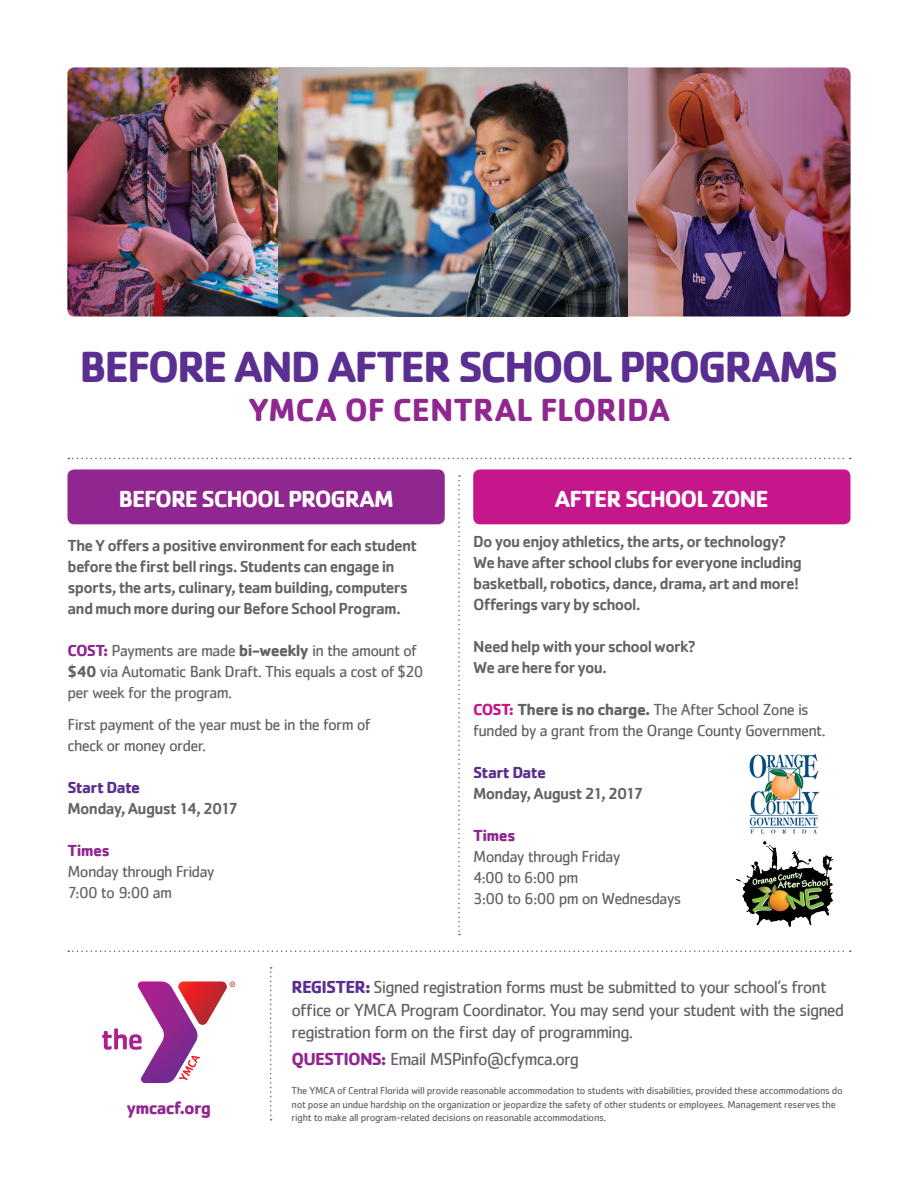
<style>
.page{position:relative;width:918px;height:1188px;background:#fff}
.page>*{position:absolute;margin:0;border:0;box-sizing:border-box;transform-origin:0 0}
.t1{font:700 45px "Cachet";letter-spacing:-.055em;color:#5b2e91}
.t2{font:700 33px "Cachet";color:#90268f}
.t3{font:700 24px "Cachet";letter-spacing:-.05em;color:#fff}
.t4{font:18px/22.5px "Cachet";letter-spacing:-.05em;color:#636366}
.t5{font:700 18px "Cachet";letter-spacing:-.045em;color:#90268f}
.t6{font:500 16.5px/21px "Cachet";letter-spacing:-.045em;color:#636366}
.t7{font:16.5px/21px "Cachet";letter-spacing:-.045em;color:#636366}
.t8{font:700 16.5px "Cachet";letter-spacing:-.045em;color:#5b2e91}
.t9{font:700 16.5px "Cachet";letter-spacing:-.04em;color:#90268f}
.t10{font:10.5px/13.5px "Cachet";letter-spacing:-.025em;color:#636366}
.s1{font-weight:700;color:#90268f}
.s2{font-weight:700}
.s3{font-weight:700;color:#c5168c}
.s4{font-weight:700;color:#5b2e91}
</style>
<div class="page">
<div style="left:68px;top:469px;width:377px;height:55px;background:#90268f;border-radius:7px"></div>
<div style="left:473px;top:469px;width:377px;height:55px;background:#c5168c;border-radius:7px"></div>
<svg style="left:458px;top:475px;width:2px;height:460px"></svg>
<svg style="left:68px;top:458px;width:783px;height:1px"></svg>
<svg style="left:68px;top:951px;width:783px;height:1px"></svg>
<svg style="left:270px;top:967px;width:2px;height:153px"></svg>
<img style="left:736px;top:841px;width:96px;height:85px">
<img style="left:749px;top:753px;width:70px;height:81px">
<svg style="left:102px;top:981px;width:133px;height:102px"></svg>
<img style="left:68px;top:68px;width:782px;height:248px;border-radius:7px">
<p class="t1" style="left:79px;top:338px;width:761px">BEFORE AND AFTER SCHOOL PROGRAMS</p>
<p class="t2" style="left:248px;top:389px;width:423px">YMCA OF CENTRAL FLORIDA</p>
<p class="t3" style="left:118px;top:483px;width:277px">BEFORE SCHOOL PROGRAM</p>
<p class="t3" style="left:555px;top:483px;width:215px">AFTER SCHOOL ZONE</p>
<p class="t6" style="left:68px;top:535px;width:351px">The Y offers a positive environment for each student before the first bell rings. Students can engage in sports, the arts, culinary, team building, computers and much more during our Before School Program.</p>
<p class="t7" style="left:68px;top:640px;width:358px"><span class="s1">COST:</span> Payments are made <span class="s2">bi-weekly</span> in the amount of <span class="s2">$40</span> via Automatic Bank Draft. This equals a cost of $20 per week for the program.</p>
<p class="t7" style="left:68px;top:714px;width:305px">First payment of the year must be in the form of</p>
<p class="t7" style="left:68px;top:735px;width:140px">check or money order.</p>
<p class="t8" style="left:68px;top:777px;width:74px">Start Date</p>
<p class="t6" style="left:68px;top:797px;width:172px">Monday, August 14, 2017</p>
<p class="t9" style="left:68px;top:840px;width:44px">Times</p>
<p class="t7" style="left:68px;top:861px;width:149px">Monday through Friday</p>
<p class="t7" style="left:68px;top:882px;width:106px">7:00 to 9:00 am</p>
<p class="t6" style="left:473px;top:531px;width:315px">Do you enjoy athletics, the arts, or technology?</p>
<p class="t6" style="left:473px;top:552px;width:330px">We have after school clubs for everyone including basketball, robotics, dance, drama, art and more!<br>Offerings vary by school.</p>
<p class="t6" style="left:473px;top:636px;width:224px">Need help with your school work?</p>
<p class="t6" style="left:473px;top:657px;width:135px">We are here for you.</p>
<p class="t7" style="left:473px;top:699px;width:337px"><span class="s3">COST:</span> <span class="s2">There is no charge.</span> The After School Zone is</p>
<p class="t7" style="left:473px;top:720px;width:354px">funded by a grant from the Orange County Government.</p>
<p class="t8" style="left:473px;top:762px;width:74px">Start Date</p>
<p class="t6" style="left:473px;top:783px;width:172px">Monday, August 21, 2017</p>
<p class="t9" style="left:473px;top:825px;width:44px">Times</p>
<p class="t7" style="left:473px;top:846px;width:149px">Monday through Friday</p>
<p class="t7" style="left:473px;top:867px;width:107px">4:00 to 6:00 pm</p>
<p class="t7" style="left:473px;top:888px;width:210px">3:00 to 6:00 pm on Wednesdays</p>
<p class="t5" style="left:126px;top:1096px;width:86px">ymcacf.org</p>
<p class="t4" style="left:292px;top:976px;width:554px"><span class="s4">REGISTER:</span> Signed registration forms must be submitted to your school’s front office or YMCA Program Coordinator. You may send your student with the signed registration form on the first day of programming.</p>
<p class="t4" style="left:292px;top:1048px;width:289px"><span class="s1">QUESTIONS:</span> Email MSPinfo@cfymca.org</p>
<p class="t10" style="left:292px;top:1084px;width:553px">The YMCA of Central Florida will provide reasonable accommodation to students with disabilities, provided these accommodations do not pose an undue hardship on the organization or jeopardize the safety of other students or employees. Management reserves the right to make all program-related decisions on reasonable accommodations.</p>
</div>
